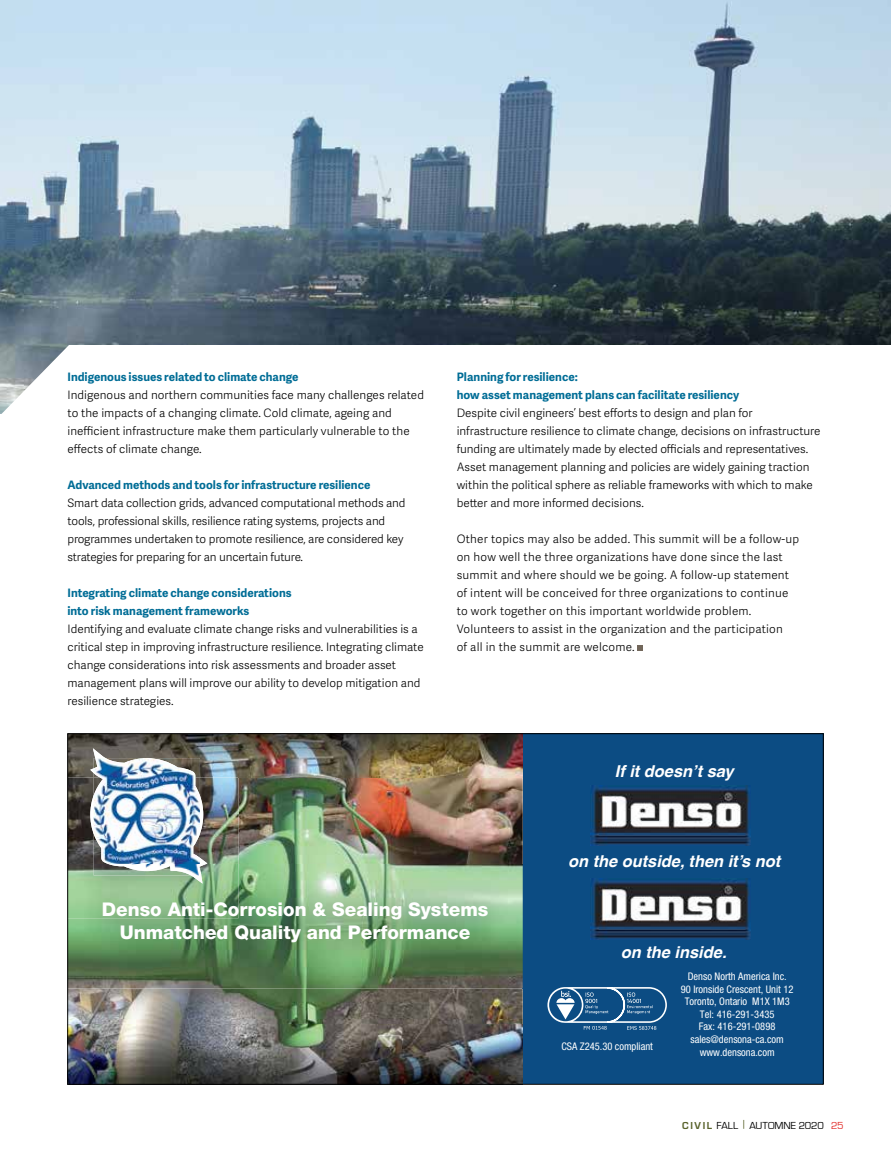
<style>
.page{position:relative;width:891px;height:1161px;background:#fff}
.page>*{position:absolute;margin:0;border:0;box-sizing:border-box;transform-origin:0 0}
.t1{font:800 18.9px/22.6px "Helvetica Neue";color:#fff;text-align:center}
.t2{font:italic 700 16.35px "Helvetica";color:#fff}
.t3{font:300 11.7px/18px "Adelle Sans";color:#000}
.t4{font:300 11.7px/18px "Adelle Sans";letter-spacing:.02em;color:#000}
.t5{font:700 11.7px/18px "Adelle Sans";color:#006d96}
.t6{font:condensed 10.5px/12.6px "Helvetica Neue";color:#fff;text-align:center}
.t7{font:10.5px "Eurostile";letter-spacing:-.01em;color:#000}
.s1{font-weight:700;color:#58622b}
.s2{color:#58622b}
.s3{color:#e12b28}
</style>
<div class="page">
<img style="left:0;top:0;width:891px;height:345px">
<svg style="left:0;top:345px;width:69px;height:69px"></svg>
<svg style="left:637px;top:645px;width:6px;height:6px"></svg>
<div style="left:523px;top:734px;width:301px;height:350px;background:#0c4c83"></div>
<svg style="left:547px;top:987px;width:120px;height:43px"></svg>
<img style="left:591px;top:879px;width:160px;height:60px">
<img style="left:591px;top:785px;width:160px;height:60px">
<img style="left:70px;top:736px;width:453px;height:288px">
<img style="left:70px;top:1024px;width:453px;height:58px">
<img style="left:70px;top:736px;width:169px;height:128px">
<svg style="left:90px;top:748px;width:117px;height:116px;background:#6f6b65"></svg>
<img style="left:94px;top:758px;width:106px;height:106px">
<img style="left:70px;top:864px;width:453px;height:124px">
<img style="left:191px;top:864px;width:15px;height:20px">
<img style="left:108px;top:864px;width:92px;height:11px">
<p class="t5" style="left:68px;top:367px;width:233px">Indigenous issues related to climate change</p>
<p class="t3" style="left:68px;top:385px;width:358px">Indigenous and northern communities face many challenges related to the impacts of a changing climate. Cold climate, ageing and inefficient infrastructure make them particularly vulnerable to the effects of climate change.</p>
<p class="t5" style="left:68px;top:475px;width:304px">Advanced methods and tools for infrastructure resilience</p>
<p class="t3" style="left:68px;top:493px;width:339px">Smart data collection grids, advanced computational methods and tools, professional skills, resilience rating systems, projects and programmes undertaken to promote resilience, are considered key strategies for preparing for an uncertain future.</p>
<p class="t5" style="left:68px;top:583px;width:226px">Integrating climate change considerations into risk management frameworks</p>
<p class="t3" style="left:68px;top:619px;width:358px">Identifying and evaluate climate change risks and vulnerabilities is a critical step in improving infrastructure resilience. Integrating climate change considerations into risk assessments and broader asset management plans will improve our ability to develop mitigation and resilience strategies.</p>
<p class="t5" style="left:457px;top:367px;width:284px">Planning for resilience:<br>how asset management plans can facilitate resiliency</p>
<p class="t3" style="left:457px;top:403px;width:365px">Despite civil engineers’ best efforts to design and plan for infrastructure resilience to climate change, decisions on infrastructure funding are ultimately made by elected officials and representatives.<br>Asset management planning and policies are widely gaining traction within the political sphere as reliable frameworks with which to make better and more informed decisions.</p>
<p class="t4" style="left:457px;top:529px;width:344px">Other topics may also be added. This summit will be a follow-up on how well the three organizations have done since the last summit and where should we be going. A follow-up statement of intent will be conceived for three organizations to continue to work together on this important worldwide problem.<br>Volunteers to assist in the organization and the participation<br>of all in the summit are welcome.</p>
<h2 class="t2" style="left:615px;top:758px;width:120px">If it doesn’t say</h2>
<h2 class="t2" style="left:568px;top:848px;width:214px">on the outside, then it’s not</h2>
<h1 class="t1" style="left:102px;top:898px;width:388px">Denso Anti-Corrosion &amp; Sealing Systems<br>Unmatched Quality and Performance</h1>
<h2 class="t2" style="left:621px;top:939px;width:107px">on the inside.</h2>
<p class="t6" style="left:561px;top:1040px;width:93px">CSA Z245.30 compliant</p>
<p class="t6" style="left:681px;top:970px;width:114px">Denso North America Inc.<br>90 Ironside Crescent, Unit 12<br>Toronto, Ontario M1X 1M3<br>Tel: 416-291-3435<br>Fax: 416-291-0898 sales@densona-ca.com www.densona.com</p>
<p class="t7" style="left:682px;top:1119px;width:163px"><span class="s1">CIVIL</span> FALL <span class="s2">|</span> AUTOMNE 2020 <span class="s3">25</span></p>
</div>
